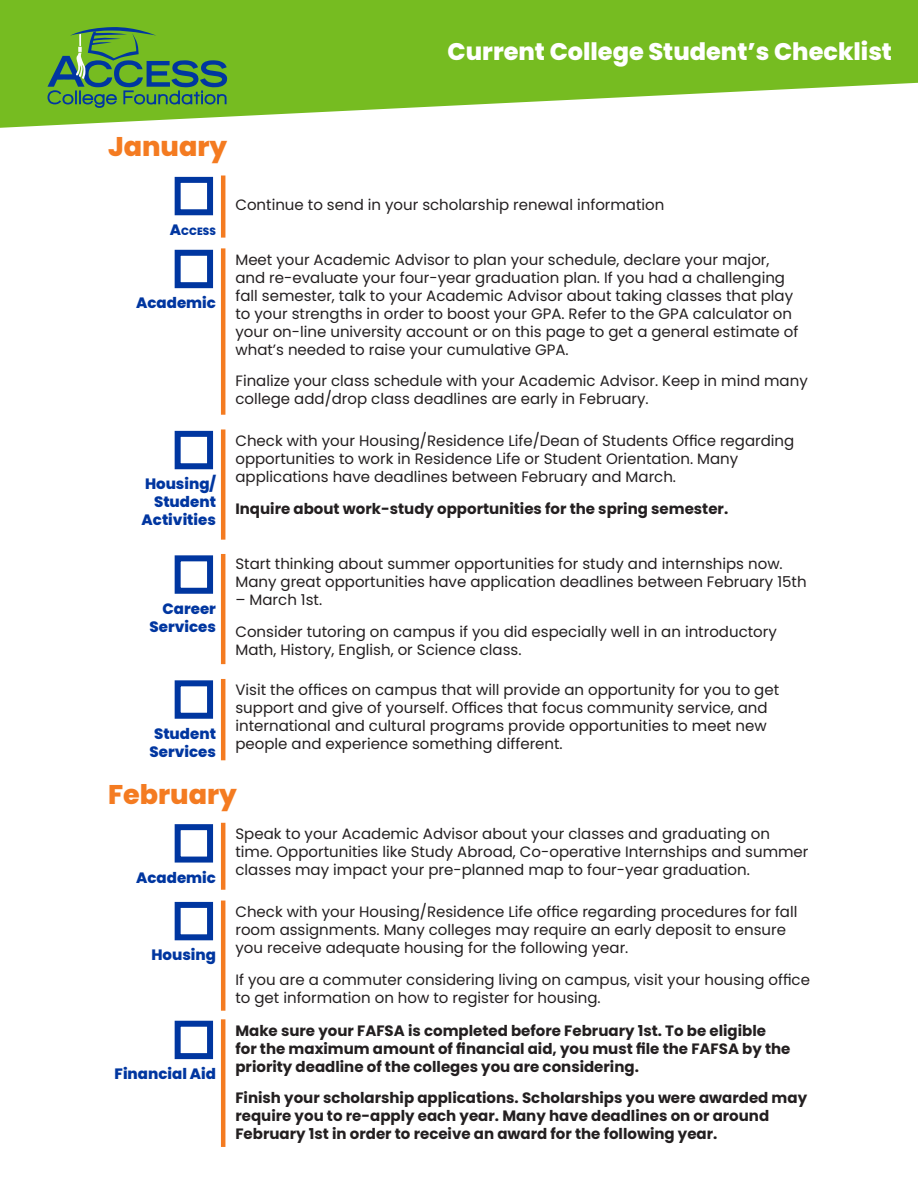
<style>
.page{position:relative;width:918px;height:1188px;background:#fff}
.page>*{position:absolute;margin:0;border:0;box-sizing:border-box;transform-origin:0 0}
.t1{font:800 27px "Poppins";color:#f47b21}
.t2{font:800 24px "Poppins";color:#fff}
.t3{font:15px/18px "Poppins";color:#231f20}
.t4{font:700 15px/18px "Poppins";color:#231f20}
.t5{font:800 15px/18px "Poppins";color:#0036a0;text-align:right}
.t6{font:800 10.5px "Poppins";color:#0036a0}
.s1{font-size:15px}
</style>
<div class="page">
<svg style="left:0;top:0;width:918px;height:128px;fill:#76bc21"></svg>
<svg style="left:48px;top:27px;width:179px;height:81px"></svg>
<hr style="left:221px;top:176px;width:4px;height:62px;background:#f47b21">
<hr style="left:221px;top:248px;width:4px;height:167px;background:#f47b21">
<hr style="left:221px;top:429px;width:4px;height:111px;background:#f47b21">
<hr style="left:221px;top:554px;width:4px;height:110px;background:#f47b21">
<hr style="left:221px;top:679px;width:4px;height:81px;background:#f47b21">
<hr style="left:221px;top:823px;width:4px;height:67px;background:#f47b21">
<hr style="left:221px;top:901px;width:4px;height:110px;background:#f47b21">
<hr style="left:221px;top:1019px;width:4px;height:128px;background:#f47b21">
<div style="left:175px;top:177px;width:38px;height:38px;border:6px solid #0036a0"></div>
<div style="left:175px;top:250px;width:38px;height:38px;border:6px solid #0036a0"></div>
<div style="left:175px;top:431px;width:38px;height:38px;border:6px solid #0036a0"></div>
<div style="left:175px;top:555px;width:38px;height:39px;border:6px solid #0036a0"></div>
<div style="left:175px;top:680px;width:38px;height:39px;border:6px solid #0036a0"></div>
<div style="left:175px;top:824px;width:38px;height:39px;border:6px solid #0036a0"></div>
<div style="left:175px;top:902px;width:38px;height:38px;border:6px solid #0036a0"></div>
<div style="left:175px;top:1021px;width:38px;height:38px;border:6px solid #0036a0"></div>
<p class="t2" style="left:448px;top:37px;width:446px">Current College Student’s Checklist</p>
<p class="t1" style="left:108px;top:131px;width:121px">January</p>
<p class="t6" style="left:170px;top:226px;width:48px"><span class="s1">A</span>CCESS</p>
<p class="t5" style="left:136px;top:294px;width:81px">Academic</p>
<p class="t5" style="left:142px;top:475px;width:76px">Housing/<br>Student<br>Activities</p>
<p class="t5" style="left:150px;top:600px;width:68px">Career<br>Services</p>
<p class="t5" style="left:150px;top:725px;width:68px;text-align:center">Student<br>Services</p>
<p class="t3" style="left:235px;top:196px;width:431px">Continue to send in your scholarship renewal information</p>
<p class="t3" style="left:235px;top:251px;width:565px">Meet your Academic Advisor to plan your schedule, declare your major, and re-evaluate your four-year graduation plan. If you had a challenging fall semester, talk to your Academic Advisor about taking classes that play to your strengths in order to boost your GPA. Refer to the GPA calculator on your on-line university account or on this page to get a general estimate of what’s needed to raise your cumulative GPA.</p>
<p class="t3" style="left:235px;top:372px;width:574px">Finalize your class schedule with your Academic Advisor. Keep in mind many college add/drop class deadlines are early in February.</p>
<p class="t3" style="left:235px;top:432px;width:560px">Check with your Housing/Residence Life/Dean of Students Office regarding opportunities to work in Residence Life or Student Orientation. Many applications have deadlines between February and March.</p>
<p class="t4" style="left:235px;top:499px;width:494px">Inquire about work-study opportunities for the spring semester.</p>
<p class="t3" style="left:235px;top:555px;width:573px">Start thinking about summer opportunities for study and internships now.<br>Many great opportunities have application deadlines between February 15th</p>
<p class="t3" style="left:235px;top:591px;width:88px">– March 1st.</p>
<p class="t3" style="left:235px;top:622px;width:543px">Consider tutoring on campus if you did especially well in an introductory<br>Math, History, English, or Science class.</p>
<p class="t3" style="left:235px;top:681px;width:545px">Visit the offices on campus that will provide an opportunity for you to get support and give of yourself. Offices that focus community service, and international and cultural programs provide opportunities to meet new people and experience something different.</p>
<p class="t1" style="left:108px;top:779px;width:130px">February</p>
<p class="t5" style="left:136px;top:868px;width:81px">Academic</p>
<p class="t5" style="left:151px;top:946px;width:66px">Housing</p>
<p class="t5" style="left:115px;top:1065px;width:103px">Financial Aid</p>
<p class="t3" style="left:235px;top:825px;width:575px">Speak to your Academic Advisor about your classes and graduating on time. Opportunities like Study Abroad, Co-operative Internships and summer classes may impact your pre-planned map to four-year graduation.</p>
<p class="t3" style="left:235px;top:903px;width:564px">Check with your Housing/Residence Life office regarding procedures for fall room assignments. Many colleges may require an early deposit to ensure you receive adequate housing for the following year.</p>
<p class="t3" style="left:235px;top:970px;width:576px">If you are a commuter considering living on campus, visit your housing office to get information on how to register for housing.</p>
<p class="t4" style="left:235px;top:1022px;width:557px">Make sure your FAFSA is completed before February 1st. To be eligible for the maximum amount of financial aid, you must file the FAFSA by the priority deadline of the colleges you are considering.</p>
<p class="t4" style="left:235px;top:1089px;width:573px">Finish your scholarship applications. Scholarships you were awarded may require you to re-apply each year. Many have deadlines on or around<br>February 1st in order to receive an award for the following year.</p>
</div>
